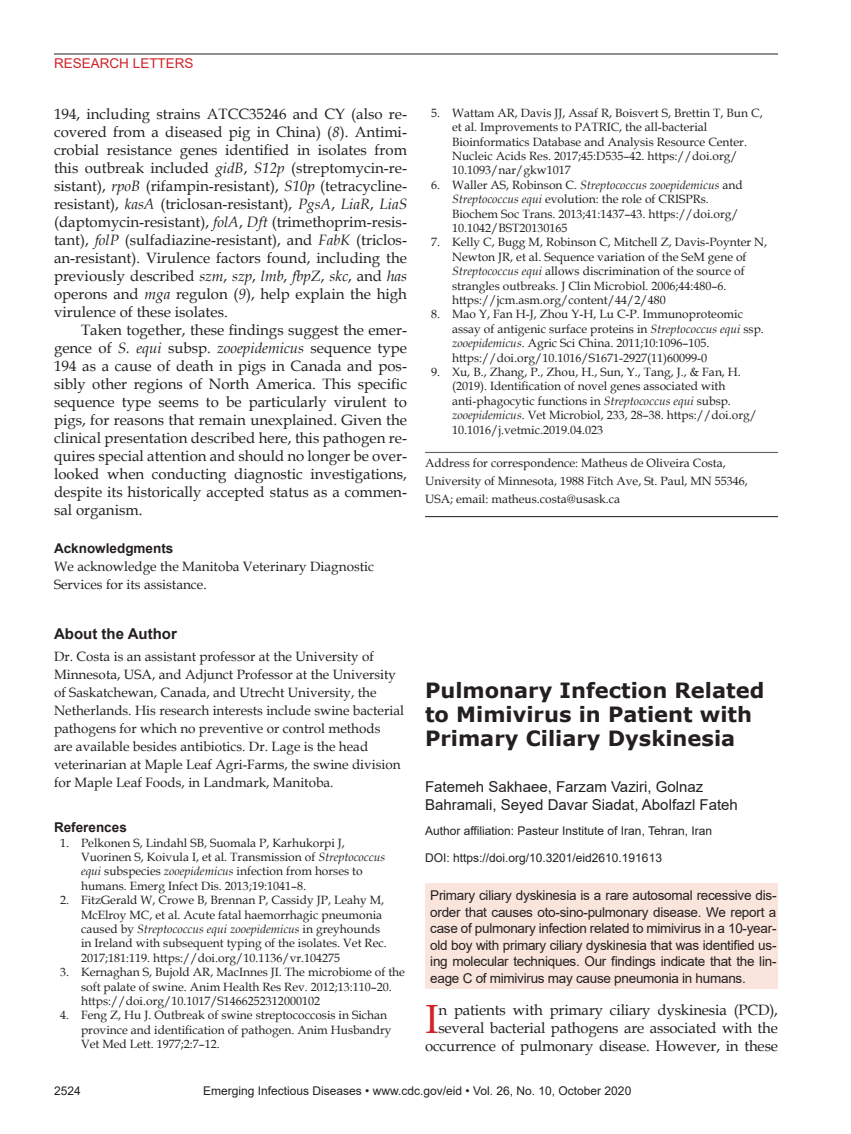
<style>
.page{position:relative;width:851px;height:1134px;background:#fff}
.page>*{position:absolute;margin:0;border:0;box-sizing:border-box;transform-origin:0 0}
.Drop_Cap{font:40.8px "Book Antiqua";color:#d1232a}
.Article_Title{font:700 21px/24px "Verdana";color:#231f20}
.Body_Text{font:15px/18px "Book Antiqua";color:#231f20;text-align:justify}
.Drop_Cap-2{font:15px/18px "Book Antiqua";letter-spacing:-.01em;color:#231f20;text-align:right}
.Authors{font:15px/18px "Arial";color:#231f20}
.Bio_Head{font:700 15px "Arial";color:#231f20}
.Bio{font:13.5px/18px "Book Antiqua";color:#231f20}
.Abstract{font:13.5px/16.5px "Arial";letter-spacing:-.02em;color:#231f20;text-align:justify}
.Acknowledgment{font:13.5px/18px "Book Antiqua";color:#231f20}
.t1{font:13.5px "Arial";color:#d1232a}
.Acknowledgment_Head{font:700 13.5px "Arial";color:#231f20}
.Ref_Title{font:700 13.5px "Arial";color:#231f20}
.References{font:12px/14.4px "Book Antiqua";color:#231f20}
.Correspondence{font:12px/18px "Book Antiqua";color:#231f20}
.Affiliations{font:12px "Arial";color:#231f20}
.DOI{font:12px "Arial";color:#231f20}
.s1{font-style:italic}
</style>
<div class="page">
<hr style="left:54px;top:54px;width:724px;height:1px;background:#231f20">
<hr style="left:425px;top:452px;width:353px;height:1px;background:#636366">
<hr style="left:425px;top:516px;width:353px;height:1px;background:#333">
<div style="left:426px;top:883px;width:352px;height:105px;background:#f9e5dc"></div>
<p class="t1" style="left:54px;top:54px;width:141px">RESEARCH LETTERS</p>
<p class="Body_Text" style="left:54px;top:104px;width:354px">194, including strains ATCC35246 and CY (also re&shy;covered from a diseased pig in China) (<span class="s1">8</span>). Antimi&shy;crobial resistance genes identified in isolates from this outbreak included <span class="s1">gidB</span>, <span class="s1">S12p</span> (streptomycin-re&shy;sistant), <span class="s1">rpoB</span> (rifampin-resistant), <span class="s1">S10p</span> (tetracycline&shy;resistant), <span class="s1">kasA</span> (triclosan-resistant), <span class="s1">PgsA</span>, <span class="s1">LiaR</span>, <span class="s1">LiaS </span>(daptomycin-resistant), <span class="s1">folA</span>, <span class="s1">Dft</span> (trimethoprim-resis&shy;tant), <span class="s1">folP</span> (sulfadiazine-resistant), and <span class="s1">FabK</span> (triclos&shy;an-resistant). Virulence factors found, including the previously described <span class="s1">szm</span>, <span class="s1">szp</span>, <span class="s1">lmb</span>, <span class="s1">fbpZ</span>, <span class="s1">skc</span>, and <span class="s1">has </span>operons and <span class="s1">mga</span> regulon (<span class="s1">9</span>), help explain the high virulence of these isolates.</p>
<p class="Body_Text" style="left:54px;top:320px;width:354px;text-indent:27px">Taken together, these findings suggest the emer&shy;gence of <span class="s1">S. equi</span> subsp. <span class="s1">zooepidemicus</span> sequence type 194 as a cause of death in pigs in Canada and pos&shy;sibly other regions of North America. This specific sequence type seems to be particularly virulent to pigs, for reasons that remain unexplained. Given the clinical presentation described here, this pathogen re&shy;quires special attention and should no longer be over&shy;looked when conducting diagnostic investigations, despite its historically accepted status as a commen&shy;sal organism.</p>
<p class="Acknowledgment_Head" style="left:54px;top:539px;width:121px">Acknowledgments</p>
<p class="Acknowledgment" style="left:54px;top:557px;width:321px">We acknowledge the Manitoba Veterinary Diagnostic<br>Services for its assistance.</p>
<p class="Bio_Head" style="left:54px;top:623px;width:124px">About the Author</p>
<p class="Bio" style="left:54px;top:647px;width:351px">Dr. Costa is an assistant professor at the University of Minnesota, USA, and Adjunct Professor at the University of Saskatchewan, Canada, and Utrecht University, the Netherlands. His research interests include swine bacterial pathogens for which no preventive or control methods<br>are available besides antibiotics. Dr. Lage is the head veterinarian at Maple Leaf Agri-Farms, the swine division for Maple Leaf Foods, in Landmark, Manitoba.</p>
<p class="Ref_Title" style="left:54px;top:818px;width:74px">References</p>
<p class="References" style="left:81px;top:835px;width:305px;text-indent:-21px">1. Pelkonen S, Lindahl SB, Suomala P, Karhukorpi J, Vuorinen S, Koivula I, et al. Transmission of <span class="s1">Streptococcus equi</span> subspecies <span class="s1">zooepidemicus</span> infection from horses to humans. Emerg Infect Dis. 2013;19:1041–8.</p>
<p class="References" style="left:81px;top:893px;width:307px;text-indent:-21px">2. FitzGerald W, Crowe B, Brennan P, Cassidy JP, Leahy M, McElroy MC, et al. Acute fatal haemorrhagic pneumonia caused by <span class="s1">Streptococcus equi zooepidemicus</span> in greyhounds in Ireland with subsequent typing of the isolates. Vet Rec.<br>2017;181:119. https://doi.org/10.1136/vr.104275</p>
<p class="References" style="left:81px;top:965px;width:325px;text-indent:-21px">3. Kernaghan S, Bujold AR, MacInnes JI. The microbiome of the soft palate of swine. Anim Health Res Rev. 2012;13:110–20. https://doi.org/10.1017/S1466252312000102</p>
<p class="References" style="left:81px;top:1008px;width:312px;text-indent:-21px">4. Feng Z, Hu J. Outbreak of swine streptococcosis in Sichan province and identification of pathogen. Anim Husbandry<br>Vet Med Lett. 1977;2:7–12.</p>
<p class="References" style="left:452px;top:105px;width:312px;text-indent:-21px">5. Wattam AR, Davis JJ, Assaf R, Boisvert S, Brettin T, Bun C, et al. Improvements to PATRIC, the all-bacterial Bioinformatics Database and Analysis Resource Center.<br>Nucleic Acids Res. 2017;45:D535–42. https://doi.org/ 10.1093/nar/gkw1017</p>
<p class="References" style="left:452px;top:177px;width:292px;text-indent:-21px">6. Waller AS, Robinson C. <span class="s1">Streptococcus zooepidemicus</span> and <span class="s1">Streptococcus equi</span> evolution: the role of CRISPRs.<br>Biochem Soc Trans. 2013;41:1437–43. https://doi.org/ 10.1042/BST20130165</p>
<p class="References" style="left:452px;top:235px;width:316px;text-indent:-21px">7. Kelly C, Bugg M, Robinson C, Mitchell Z, Davis-Poynter N, Newton JR, et al. Sequence variation of the SeM gene of <span class="s1">Streptococcus equi</span> allows discrimination of the source of strangles outbreaks. J Clin Microbiol. 2006;44:480–6. https://jcm.asm.org/content/44/2/480</p>
<p class="References" style="left:452px;top:307px;width:313px;text-indent:-21px">8. Mao Y, Fan H-J, Zhou Y-H, Lu C-P. Immunoproteomic assay of antigenic surface proteins in <span class="s1">Streptococcus equi</span> ssp. <span class="s1">zooepidemicus</span>. Agric Sci China. 2011;10:1096–105. https://doi.org/10.1016/S1671-2927(11)60099-0</p>
<p class="References" style="left:452px;top:364px;width:306px;text-indent:-21px">9. Xu, B., Zhang, P., Zhou, H., Sun, Y., Tang, J., &amp; Fan, H. (2019). Identification of novel genes associated with anti-phagocytic functions in <span class="s1">Streptococcus equi</span> subsp. <span class="s1">zooepidemicus</span>. Vet Microbiol, 233, 28–38. https://doi.org/ 10.1016/j.vetmic.2019.04.023</p>
<p class="Correspondence" style="left:425px;top:453px;width:324px">Address for correspondence: Matheus de Oliveira Costa,<br>University of Minnesota, 1988 Fitch Ave, St. Paul, MN 55346,<br>USA; email: matheus.costa@usask.ca</p>
<p class="Article_Title" style="left:425px;top:677px;width:341px">Pulmonary Infection Related to Mimivirus in Patient with<br>Primary Ciliary Dyskinesia</p>
<p class="Authors" style="left:425px;top:778px;width:314px">Fatemeh Sakhaee, Farzam Vaziri, Golnaz<br>Bahramali, Seyed Davar Siadat, Abolfazl Fateh</p>
<p class="Affiliations" style="left:425px;top:822px;width:288px">Author affiliation: Pasteur Institute of Iran, Tehran, Iran</p>
<p class="DOI" style="left:425px;top:849px;width:238px">DOI: https://doi.org/10.3201/eid2610.191613</p>
<p class="Abstract" style="left:430px;top:887px;width:348px">Primary ciliary dyskinesia is a rare autosomal recessive dis&shy;order that causes oto-sino-pulmonary disease. We report a case of pulmonary infection related to mimivirus in a 10-year&shy;old boy with primary ciliary dyskinesia that was identified us&shy;ing molecular techniques. Our findings indicate that the lin&shy;eage C of mimivirus may cause pneumonia in humans.</p>
<p class="Drop_Cap-2" style="left:425px;top:1000px;width:354px">n patients with primary ciliary dyskinesia (PCD), several bacterial pathogens are associated with the occurrence of pulmonary disease. However, in these</p>
<p class="Drop_Cap" style="left:425px;top:990px;width:15px">I</p>
<p class="Affiliations" style="left:54px;top:1083px;width:28px">2524</p>
<p class="Affiliations" style="left:203px;top:1083px;width:429px">Emerging Infectious Diseases • www.cdc.gov/eid • Vol. 26, No. 10, October 2020</p>
</div>
